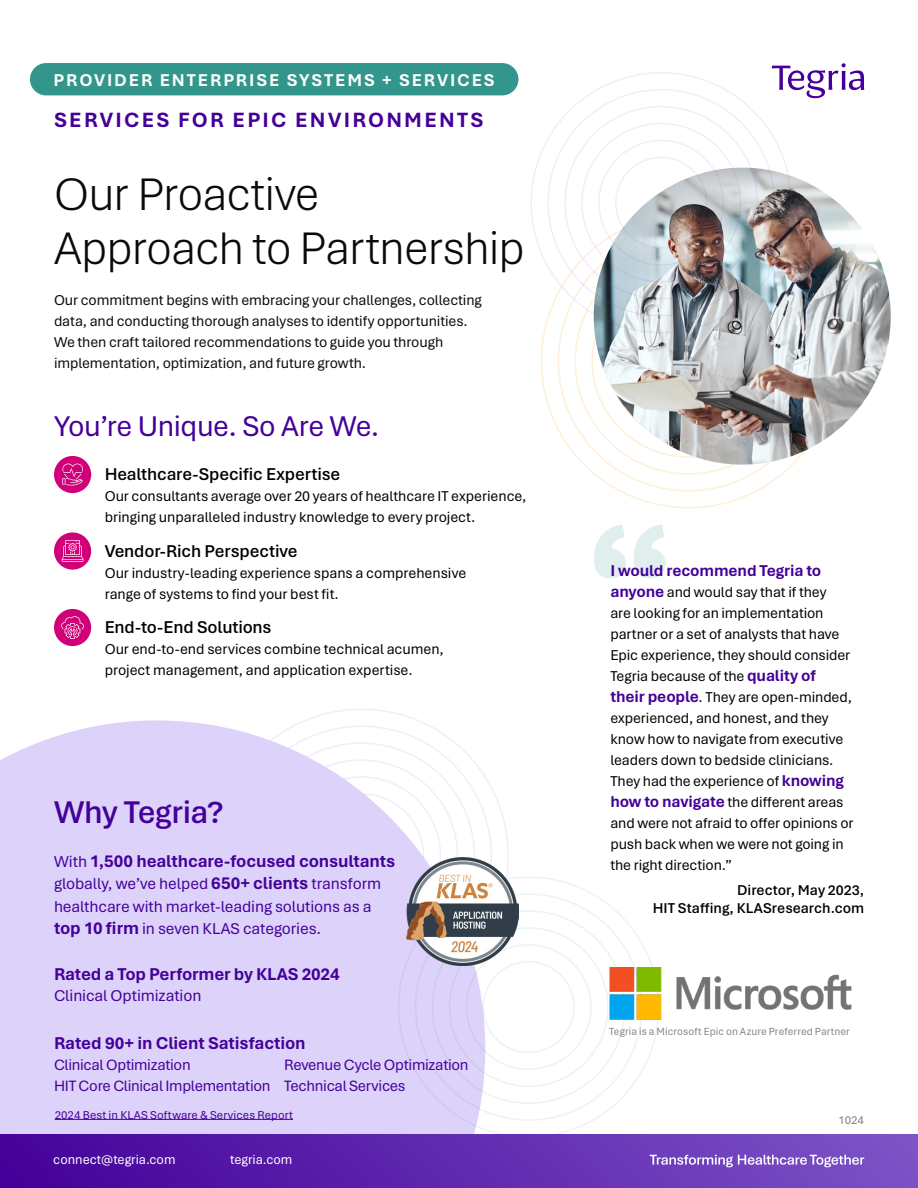
<style>
.page{position:relative;width:918px;height:1188px;background:#fff}
.page>*{position:absolute;margin:0;border:0;box-sizing:border-box;transform-origin:0 0}
.t1{font:300 48px/54px "Aptos";letter-spacing:-.02em;color:#0a0a0a}
.t2{font:600 33px "Aptos";letter-spacing:-.01em;color:#409}
.t3{font:30px "Aptos";letter-spacing:-.015em;color:#409}
.t4{font:700 21.75px "Aptos";letter-spacing:.1em;color:#409}
.t5{font:700 18px "Aptos";letter-spacing:-.01em;color:#409}
.t6{font:600 18px "Aptos";letter-spacing:-.01em;color:#000}
.t7{font:700 18px "Aptos";letter-spacing:.105em;color:#fdfdfb}
.t8{font:16.5px/22.5px "Aptos";letter-spacing:-.005em;color:#409}
.t9{font:700 16.5px "Aptos";letter-spacing:-.01em;color:#409}
.t10{font:15.75px/21px "Aptos";letter-spacing:-.02em;color:#409}
.t11{font:15px/21px "Aptos";letter-spacing:-.005em;color:#000}
.t12{font:15px/21px "Aptos";letter-spacing:-.01em;color:#0a0a0a}
.t13{font:600 15px/18px "Aptos";color:#000;text-align:right}
.t14{font:13.5px "Aptos";color:#fff}
.t15{font:12px "Aptos";letter-spacing:.01em;color:#409}
.t16{font:12px "Aptos";color:#808080}
.t17{font:10.8px "Aptos";letter-spacing:.01em;color:#858585}
.s1{font-weight:400;font-size:16.5px}
.s2{font-weight:700;font-size:18px}
.s3{font-weight:700;font-size:16.5px;color:#409}
</style>
<div class="page">
<svg style="left:0;top:720px;width:479px;height:414px;background:#dfd6fa"></svg>
<svg style="left:380px;top:1098px;width:19px;height:36px"></svg>
<svg style="left:399px;top:938px;width:257px;height:196px"></svg>
<svg style="left:419px;top:913px;width:220px;height:204px"></svg>
<svg style="left:272px;top:767px;width:347px;height:331px"></svg>
<div style="left:0;top:1134px;width:918px;height:54px;background:linear-gradient(to right,#440199,#7c54c6)"></div>
<svg style="left:650px;top:1155px;width:214px;height:12px;background:#9b7cd1"></svg>
<svg style="left:811px;top:63px;width:53px;height:35px"></svg>
<svg style="left:540px;top:352px;width:218px;height:157px"></svg>
<svg style="left:558px;top:352px;width:247px;height:139px"></svg>
<svg style="left:578px;top:452px;width:221px;height:19px"></svg>
<img style="left:594px;top:168px;width:297px;height:297px;border-radius:148px">
<svg style="left:512px;top:65px;width:299px;height:287px"></svg>
<svg style="left:531px;top:73px;width:260px;height:260px"></svg>
<svg style="left:551px;top:92px;width:221px;height:221px"></svg>
<img style="left:570px;top:111px;width:210px;height:341px">
<div style="left:54px;top:609px;width:37px;height:37px;background:#d20078;border-radius:50%"></div>
<svg style="left:61px;top:616px;width:23px;height:23px"></svg>
<div style="left:54px;top:456px;width:37px;height:37px;background:#d20078;border-radius:50%"></div>
<svg style="left:62px;top:464px;width:21px;height:22px"></svg>
<div style="left:54px;top:532px;width:37px;height:38px;background:#d20078;border-radius:50%"></div>
<svg style="left:62px;top:540px;width:22px;height:22px"></svg>
<svg style="left:594px;top:525px;width:71px;height:53px"></svg>
<hr style="left:55px;top:1119px;width:238px;height:1px;background:#409">
<img style="left:406px;top:858px;width:112px;height:108px">
<div style="left:30px;top:63px;width:488px;height:32px;background:#32968c;border-radius:16px"></div>
<img style="left:559px;top:967px;width:293px;height:69px">
<p class="t7" style="left:54px;top:68px;width:443px">PROVIDER ENTERPRISE SYSTEMS + SERVICES</p>
<h3 class="t4" style="left:54px;top:105px;width:431px">SERVICES FOR EPIC ENVIRONMENTS</h3>
<h1 class="t1" style="left:54px;top:165px;width:472px">Our Proactive<br>Approach to Partnership</h1>
<p class="t12" style="left:54px;top:289px;width:429px">Our commitment begins with embracing your challenges, collecting data, and conducting thorough analyses to identify opportunities.<br>We then craft tailored recommendations to guide you through implementation, optimization, and future growth.</p>
<h3 class="t3" style="left:54px;top:406px;width:327px">You’re Unique. So Are We.</h3>
<p class="t6" style="left:105px;top:462px;width:237px">Healthcare-Specific Expertise</p>
<p class="t11" style="left:105px;top:485px;width:423px">Our consultants average over 20 years of healthcare IT experience, bringing unparalleled industry knowledge to every project.</p>
<p class="t6" style="left:105px;top:539px;width:194px">Vendor-Rich Perspective</p>
<p class="t11" style="left:105px;top:562px;width:363px">Our industry-leading experience spans a comprehensive range of systems to find your best fit.</p>
<p class="t6" style="left:105px;top:615px;width:168px">End-to-End Solutions</p>
<p class="t11" style="left:105px;top:638px;width:341px">Our end-to-end services combine technical acumen, project management, and application expertise.</p>
<h2 class="t2" style="left:54px;top:789px;width:171px">Why Tegria?</h2>
<p class="t5" style="left:54px;top:848px;width:343px"><span class="s1">With</span> 1,500 healthcare-focused consultants</p>
<p class="t8" style="left:54px;top:872px;width:329px">globally, we’ve helped <span class="s2">650+ clients</span> transform healthcare with market-leading solutions as a <span class="s2">top 10 firm</span> in seven KLAS categories.</p>
<p class="t5" style="left:54px;top:962px;width:287px">Rated a Top Performer by KLAS 2024</p>
<p class="t8" style="left:54px;top:984px;width:149px">Clinical Optimization</p>
<p class="t5" style="left:54px;top:1031px;width:253px">Rated 90+ in Client Satisfaction</p>
<p class="t10" style="left:54px;top:1054px;width:218px">Clinical Optimization<br>HIT Core Clinical Implementation</p>
<p class="t10" style="left:284px;top:1054px;width:186px">Revenue Cycle Optimization<br>Technical Services</p>
<p class="t15" style="left:55px;top:1107px;width:240px">2024 Best in KLAS Software &amp; Services Report</p>
<p class="t14" style="left:53px;top:1151px;width:124px">connect@tegria.com</p>
<p class="t14" style="left:230px;top:1151px;width:64px">tegria.com</p>
<p class="t9" style="left:610px;top:560px;width:212px">I would recommend Tegria to</p>
<p class="t11" style="left:610px;top:581px;width:245px"><span class="s3">anyone</span> and would say that if they<br>are looking for an implementation partner or a set of analysts that have Epic experience, they should consider Tegria because of the <span class="s3">quality of their people</span>. They are open-minded, experienced, and honest, and they know how to navigate from executive leaders down to bedside clinicians.<br>They had the experience of <span class="s3">knowing how to navigate</span> the different areas and were not afraid to offer opinions or push back when we were not going in the right direction.”</p>
<p class="t13" style="left:653px;top:881px;width:213px">Director, May 2023,<br>HIT Staffing, KLASresearch.com</p>
<p class="t17" style="left:609px;top:1024px;width:242px">Tegria is a Microsoft Epic on Azure Preferred Partner</p>
<p class="t16" style="left:838px;top:1112px;width:27px">1024</p>
</div>
